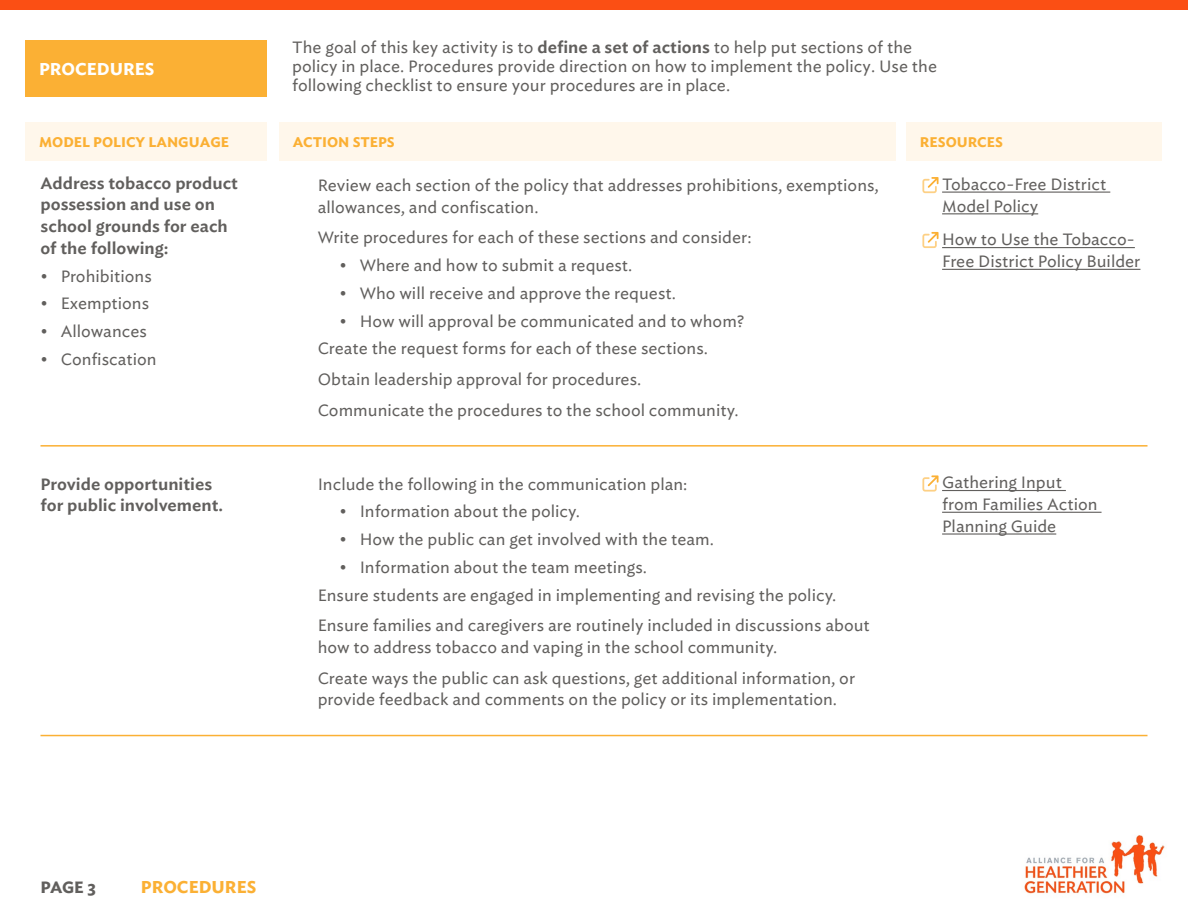
<style>
.page{position:relative;width:1188px;height:918px;background:#fff}
.page>*{position:absolute;margin:0;border:0;box-sizing:border-box;transform-origin:0 0}
.t1{font:700 16.5px "Ideal Sans S Sm";color:#fbb034}
.t2{font:700 16.5px "Ideal Sans S Sm";color:#fff}
.t3{font:15.75px/21.8px "Ideal Sans S Sm";color:#615f5d}
.t4{font:600 15.75px/21.8px "Ideal Sans S Sm";color:#615f5d}
.t5{font:700 15.75px "Ideal Sans S Sm";color:#615f5d}
.t6{font:700 13.5px "Ideal Sans S Sm";color:#fbb034}
.s1{font-weight:600}
</style>
<div class="page">
<div style="left:0;top:0;width:1188px;height:10px;background:#fb4f14"></div>
<img style="left:1024px;top:835px;width:141px;height:59px">
<div style="left:26px;top:122px;width:241px;height:39px;background:#fff7eb"></div>
<div style="left:279px;top:122px;width:617px;height:39px;background:#fff7eb"></div>
<div style="left:906px;top:122px;width:256px;height:39px;background:#fff7eb"></div>
<hr style="left:942px;top:192px;width:168px;height:1px;background:#615f5d">
<hr style="left:942px;top:213px;width:96px;height:1px;background:#615f5d">
<hr style="left:942px;top:247px;width:193px;height:1px;background:#615f5d">
<hr style="left:942px;top:269px;width:198px;height:1px;background:#615f5d">
<svg style="left:922px;top:177px;width:16px;height:16px"></svg>
<svg style="left:922px;top:232px;width:16px;height:16px"></svg>
<hr style="left:942px;top:490px;width:124px;height:1px;background:#615f5d">
<hr style="left:942px;top:512px;width:160px;height:1px;background:#615f5d">
<hr style="left:942px;top:533px;width:114px;height:2px;background:#615f5d">
<svg style="left:922px;top:475px;width:16px;height:17px"></svg>
<hr style="left:40px;top:445px;width:1108px;height:2px;background:#fbb034">
<hr style="left:40px;top:735px;width:1108px;height:1px;background:#fbb034">
<div style="left:26px;top:40px;width:241px;height:57px;background:#fbb034"></div>
<p class="t2" style="left:39px;top:55px;width:117px">PROCEDURES</p>
<p class="t3" style="left:292px;top:36px;width:646px;line-height:18.9px">The goal of this key activity is to <span class="s1">define a set of actions</span> to help put sections of the policy in place. Procedures provide direction on how to implement the policy. Use the following checklist to ensure your procedures are in place.</p>
<p class="t6" style="left:39px;top:134px;width:191px">MODEL POLICY LANGUAGE</p>
<p class="t6" style="left:293px;top:130px;width:103px">ACTION STEPS</p>
<p class="t6" style="left:920px;top:130px;width:85px">RESOURCES</p>
<p class="t4" style="left:40px;top:171px;width:199px">Address tobacco product possession and use on school grounds for each of the following:</p>
<p class="t3" style="left:40px;top:263px;width:113px">• Prohibitions</p>
<p class="t3" style="left:40px;top:291px;width:110px">• Exemptions</p>
<p class="t3" style="left:40px;top:319px;width:108px">• Allowances</p>
<p class="t3" style="left:40px;top:347px;width:118px">• Confiscation</p>
<p class="t3" style="left:942px;top:172px;width:166px">Tobacco-Free District<br>Model Policy</p>
<p class="t3" style="left:942px;top:227px;width:200px">How to Use the Tobacco-<br>Free District Policy Builder</p>
<p class="t3" style="left:318px;top:173px;width:563px">Review each section of the policy that addresses prohibitions, exemptions, allowances, and confiscation.</p>
<p class="t3" style="left:318px;top:225px;width:435px">Write procedures for each of these sections and consider:</p>
<p class="t3" style="left:339px;top:253px;width:295px">• Where and how to submit a request.</p>
<p class="t3" style="left:339px;top:281px;width:338px">• Who will receive and approve the request.</p>
<p class="t3" style="left:318px;top:305px;width:428px;line-height:27.8px;text-indent:22px">• How will approval be communicated and to whom?<br>Create the request forms for each of these sections.</p>
<p class="t3" style="left:318px;top:362px;width:422px;line-height:30.8px">Obtain leadership approval for procedures.<br>Communicate the procedures to the school community.</p>
<p class="t4" style="left:40px;top:472px;width:184px">Provide opportunities for public involvement.</p>
<p class="t3" style="left:318px;top:471px;width:371px">Include the following in the communication plan:</p>
<p class="t3" style="left:339px;top:499px;width:242px">• Information about the policy.</p>
<p class="t3" style="left:339px;top:527px;width:376px">• How the public can get involved with the team.</p>
<p class="t3" style="left:318px;top:552px;width:520px;line-height:27.8px;text-indent:22px">• Information about the team meetings.<br>Ensure students are engaged in implementing and revising the policy.</p>
<p class="t3" style="left:318px;top:613px;width:554px">Ensure families and caregivers are routinely included in discussions about how to address tobacco and vaping in the school community.</p>
<p class="t3" style="left:318px;top:666px;width:539px">Create ways the public can ask questions, get additional information, or provide feedback and comments on the policy or its implementation.</p>
<p class="t5" style="left:40px;top:873px;width:57px">PAGE 3</p>
<p class="t1" style="left:141px;top:873px;width:117px">PROCEDURES</p>
<p class="t3" style="left:942px;top:470px;width:157px">Gathering Input from Families Action<br>Planning Guide</p>
</div>
